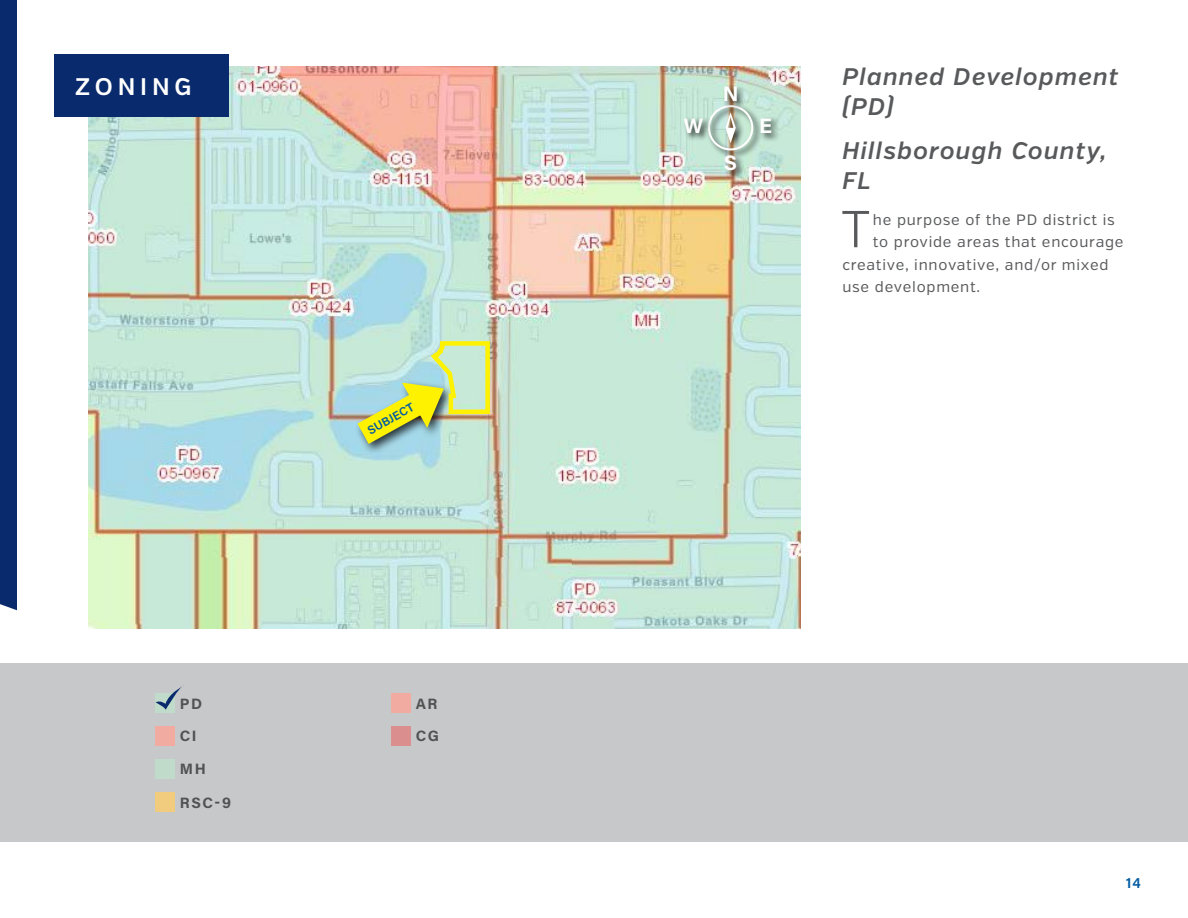
<style>
.page{position:relative;width:1188px;height:918px;background:#fff}
.page>*{position:absolute;margin:0;border:0;box-sizing:border-box;transform-origin:0 0}
.t1{font:300 51.9px "Verb";color:#58595b}
.t2{font:italic 600 24px/30px "Verb";letter-spacing:.05em;color:#58595b}
.t3{font:600 24px "Verb";letter-spacing:.2em;color:#fff}
.t4{font:700 21px "Acumin Pro";color:#fefefe}
.t5{font:15px "Verb";letter-spacing:.05em;color:#58595b}
.t6{font:700 15px "Acumin Pro";letter-spacing:.095em;color:#525252}
.t7{font:600 15px "Acumin Pro";color:#005ba2}
.t8{font:600 12px "Acumin Pro";color:#005ba2}
</style>
<div class="page">
<div style="left:0;top:0;width:17px;height:610px;background:#092a6d"></div>
<img style="left:89px;top:67px;width:712px;height:561px">
<div style="left:54px;top:54px;width:175px;height:63px;background:#092a6d"></div>
<div style="left:0;top:663px;width:1188px;height:179px;background:#c7c8ca"></div>
<div style="left:156px;top:693px;width:19px;height:20px;background:#c0dbca"></div>
<div style="left:156px;top:726px;width:19px;height:20px;background:#f1aba0"></div>
<div style="left:156px;top:759px;width:19px;height:20px;background:#c0dbca"></div>
<div style="left:156px;top:792px;width:19px;height:20px;background:#f1cc7e"></div>
<div style="left:391px;top:693px;width:19px;height:20px;background:#f1aba0"></div>
<div style="left:391px;top:726px;width:19px;height:20px;background:#da8e8e"></div>
<svg style="left:156px;top:686px;width:26px;height:24px"></svg>
<div style="left:706px;top:103px;width:56px;height:56px;background:#000;opacity:.75"></div>
<svg style="left:706px;top:103px;width:50px;height:50px;background:#bad0c2"></svg>
<div style="left:723px;top:84px;width:23px;height:26px;background:#000;opacity:.75"></div>
<div style="left:723px;top:154px;width:22px;height:25px;background:#000;opacity:.75"></div>
<div style="left:760px;top:116px;width:21px;height:27px;background:#000;opacity:.75"></div>
<div style="left:682px;top:117px;width:30px;height:25px;background:#000;opacity:.75"></div>
<div style="left:354px;top:379px;width:101px;height:76px;background:#000;opacity:.75"></div>
<svg style="left:355px;top:339px;width:137px;height:107px;background:#c4dca2"></svg>
<h2 class="t3" style="left:75px;top:72px;width:118px">ZONING</h2>
<p class="t8" style="left:364px;top:424px;width:53px;rotate:-29deg">SUBJECT</p>
<p class="t6" style="left:180px;top:693px;width:24px">PD</p>
<p class="t6" style="left:416px;top:693px;width:23px">AR</p>
<p class="t6" style="left:180px;top:726px;width:18px">CI</p>
<p class="t6" style="left:416px;top:726px;width:25px">CG</p>
<p class="t6" style="left:180px;top:759px;width:27px">MH</p>
<p class="t6" style="left:180px;top:792px;width:53px">RSC-9</p>
<h3 class="t4" style="left:723px;top:78px;width:17px">N</h3>
<h3 class="t4" style="left:684px;top:111px;width:21px">W</h3>
<h3 class="t4" style="left:759px;top:111px;width:14px">E</h3>
<h3 class="t4" style="left:724px;top:148px;width:15px">S</h3>
<h2 class="t2" style="left:842px;top:62px;width:278px">Planned Development (PD)</h2>
<h2 class="t2" style="left:842px;top:136px;width:266px">Hillsborough County,<br>FL</h2>
<h1 class="t1" style="left:841px;top:198px;width:31px">T</h1>
<p class="t5" style="left:873px;top:211px;width:243px">he purpose of the PD district is</p>
<p class="t5" style="left:873px;top:233px;width:252px">to provide areas that encourage</p>
<p class="t5" style="left:842px;top:256px;width:268px">creative, innovative, and/or mixed</p>
<p class="t5" style="left:842px;top:278px;width:139px">use development.</p>
<p class="t7" style="left:1126px;top:872px;width:16px">14</p>
</div>
